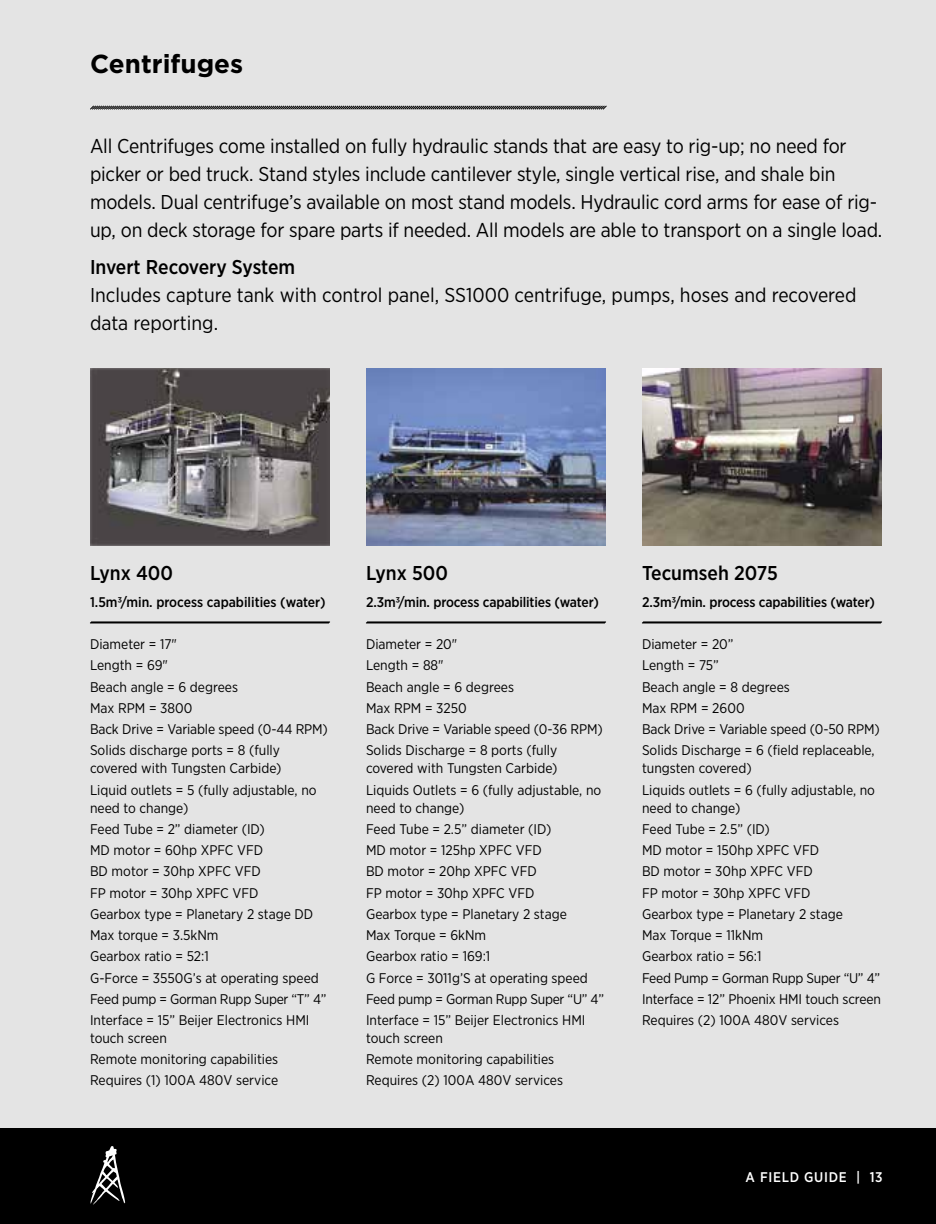
<style>
.page{position:relative;width:936px;height:1224px;background:#fff}
.page>*{position:absolute;margin:0;border:0;box-sizing:border-box;transform-origin:0 0}
.t1{font:700 26px "Gotham";color:#000}
.t2{font:20px/28px "Gotham Narrow";letter-spacing:-.01em;color:#000}
.t3{font:500 20px "Gotham Narrow";color:#000}
.t4{font:14px/21.2px "Gotham Narrow";color:#000}
.t5{font:500 14px "Gotham Narrow";letter-spacing:-.01em;color:#000}
.t6{font:500 14px "Gotham Narrow";letter-spacing:.05em;color:#fff}
</style>
<div class="page">
<div style="left:0;top:1127px;width:936px;height:97px;background:#000"></div>
<svg style="left:90px;top:1146px;width:35px;height:59px"></svg>
<div style="left:0;top:0;width:936px;height:1127px;background:#e4e4e4"></div>
<svg style="left:90px;top:105px;width:517px;height:5px;background:#747474"></svg>
<img style="left:642px;top:368px;width:240px;height:178px">
<img style="left:366px;top:368px;width:240px;height:178px">
<img style="left:90px;top:368px;width:240px;height:178px">
<svg style="left:90px;top:621px;width:240px;height:3px"></svg>
<svg style="left:366px;top:621px;width:240px;height:3px"></svg>
<svg style="left:642px;top:621px;width:240px;height:3px"></svg>
<h1 class="t1" style="left:90px;top:49px;width:155px">Centrifuges</h1>
<p class="t2" style="left:90px;top:132px;width:794px">All Centrifuges come installed on fully hydraulic stands that are easy to rig-up; no need for picker or bed truck. Stand styles include cantilever style, single vertical rise, and shale bin models. Dual centrifuge’s available on most stand models. Hydraulic cord arms for ease of rig&shy;up, on deck storage for spare parts if needed. All models are able to transport on a single load.</p>
<h2 class="t3" style="left:90px;top:254px;width:207px">Invert Recovery System</h2>
<h2 class="t2" style="left:90px;top:281px;width:768px">Includes capture tank with control panel, SS1000 centrifuge, pumps, hoses and recovered data reporting.</h2>
<h2 class="t3" style="left:90px;top:560px;width:84px">Lynx 400</h2>
<p class="t5" style="left:90px;top:593px;width:237px">1.5m3/min. process capabilities (water)</p>
<p class="t4" style="left:90px;top:633px;width:239px">Diameter = 17"<br>Length = 69"<br>Beach angle = 6 degrees<br>Max RPM = 3800<br>Back Drive = Variable speed (0-44 RPM)<br>Solids discharge ports = 8 (fully</p>
<p class="t4" style="left:90px;top:758px;width:228px">covered with Tungsten Carbide)<br>Liquid outlets = 5 (fully adjustable, no</p>
<p class="t4" style="left:90px;top:797px;width:238px">need to change)<br>Feed Tube = 2” diameter (ID)<br>MD motor = 60hp XPFC VFD<br>BD motor = 30hp XPFC VFD<br>FP motor = 30hp XPFC VFD<br>Gearbox type = Planetary 2 stage DD<br>Max torque = 3.5kNm<br>Gearbox ratio = 52:1<br>G-Force = 3550G’s at operating speed<br>Feed pump = Gorman Rupp Super “T” 4”<br>Interface = 15” Beijer Electronics HMI</p>
<p class="t4" style="left:90px;top:1027px;width:190px">touch screen<br>Remote monitoring capabilities<br>Requires (1) 100A 480V service</p>
<h2 class="t3" style="left:366px;top:560px;width:83px">Lynx 500</h2>
<p class="t5" style="left:366px;top:593px;width:235px">2.3m3/min. process capabilities (water)</p>
<p class="t4" style="left:366px;top:633px;width:238px">Diameter = 20"<br>Length = 88"<br>Beach angle = 6 degrees<br>Max RPM = 3250<br>Back Drive = Variable speed (0-36 RPM)<br>Solids Discharge = 8 ports (fully</p>
<p class="t4" style="left:366px;top:758px;width:237px">covered with Tungsten Carbide)<br>Liquids Outlets = 6 (fully adjustable, no</p>
<p class="t4" style="left:366px;top:797px;width:240px">need to change)<br>Feed Tube = 2.5” diameter (ID)<br>MD motor = 125hp XPFC VFD<br>BD motor = 20hp XPFC VFD<br>FP motor = 30hp XPFC VFD<br>Gearbox type = Planetary 2 stage<br>Max Torque = 6kNm<br>Gearbox ratio = 169:1<br>G Force = 3011g’S at operating speed<br>Feed pump = Gorman Rupp Super “U” 4”<br>Interface = 15” Beijer Electronics HMI</p>
<p class="t4" style="left:366px;top:1027px;width:199px">touch screen<br>Remote monitoring capabilities<br>Requires (2) 100A 480V services</p>
<h2 class="t3" style="left:642px;top:560px;width:137px">Tecumseh 2075</h2>
<p class="t5" style="left:642px;top:593px;width:235px">2.3m3/min. process capabilities (water)</p>
<p class="t4" style="left:642px;top:633px;width:239px">Diameter = 20”<br>Length = 75”<br>Beach angle = 8 degrees<br>Max RPM = 2600<br>Back Drive = Variable speed (0-50 RPM)<br>Solids Discharge = 6 (field replaceable,</p>
<p class="t4" style="left:642px;top:758px;width:235px">tungsten covered)<br>Liquids outlets = 6 (fully adjustable, no</p>
<p class="t4" style="left:642px;top:797px;width:240px">need to change)<br>Feed Tube = 2.5” (ID)<br>MD motor = 150hp XPFC VFD<br>BD motor = 30hp XPFC VFD<br>FP motor = 30hp XPFC VFD<br>Gearbox type = Planetary 2 stage<br>Max Torque = 11kNm<br>Gearbox ratio = 56:1<br>Feed Pump = Gorman Rupp Super “U” 4”<br>Interface = 12” Phoenix HMI touch screen<br>Requires (2) 100A 480V services</p>
<p class="t6" style="left:746px;top:1168px;width:139px">A FIELD GUIDE | 13</p>
</div>
